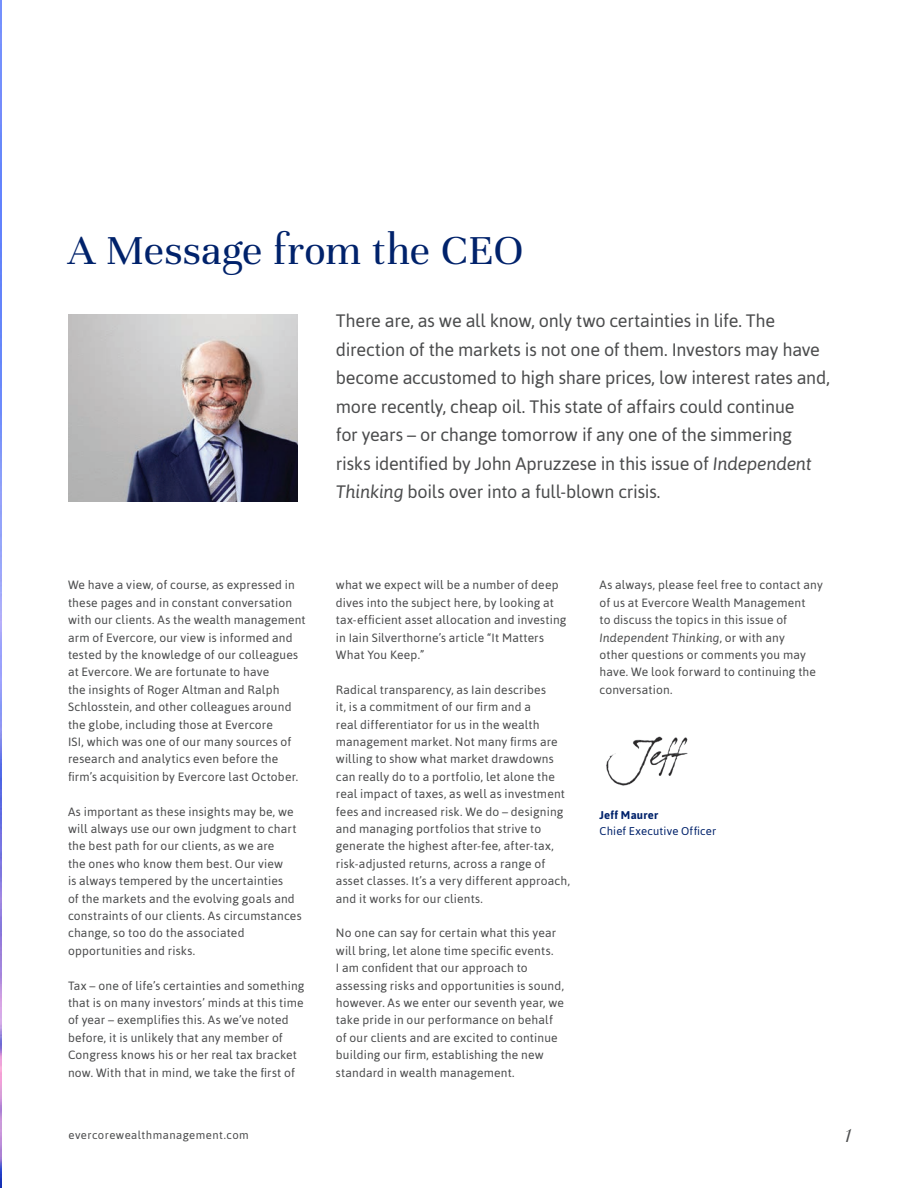
<style>
.page{position:relative;width:918px;height:1188px;background:#fff}
.page>*{position:absolute;margin:0;border:0;box-sizing:border-box;transform-origin:0 0}
.S_Heading1{font:45px "Unna";color:#00226b}
.Body{font:18px/28.5px "Asap";letter-spacing:-.015em;color:#4b4c4d}
.Page_Numbers{font:italic 18px "Playfair Display";color:#4b4c4d}
.Body-2{font:12px/17.4px "Asap";letter-spacing:.015em;color:#4b4c4d}
.Page_No_footer{font:11.25px "Asap";letter-spacing:.04em;color:#4b4c4d}
.Body-3{font:11.25px "Asap";letter-spacing:.015em;color:#00226b}
.Body-4{font:700 11.25px "Asap";letter-spacing:.02em;color:#00226b}
.s1{font-style:italic}
</style>
<div class="page">
<img style="left:0;top:0;width:1px;height:1188px">
<img style="left:68px;top:315px;width:230px;height:187px">
<img style="left:606px;top:736px;width:82px;height:50px">
<p class="S_Heading1" style="left:68px;top:225px;width:457px">A Message from the CEO</p>
<p class="Body" style="left:336px;top:306px;width:496px">There are, as we all know, only two certainties in life. The direction of the markets is not one of them. Investors may have become accustomed to high share prices, low interest rates and, more recently, cheap oil. This state of affairs could continue<br>for years – or change tomorrow if any one of the simmering risks identified by John Apruzzese in this issue of <span class="s1">Independent Thinking</span> boils over into a full-blown crisis.</p>
<p class="Body-2" style="left:68px;top:576px;width:239px">We have a view, of course, as expressed in these pages and in constant conversation with our clients. As the wealth management arm of Evercore, our view is informed and tested by the knowledge of our colleagues at Evercore. We are fortunate to have<br>the insights of Roger Altman and Ralph Schlosstein, and other colleagues around the globe, including those at Evercore<br>ISI, which was one of our many sources of research and analytics even before the firm’s acquisition by Evercore last October.</p>
<p class="Body-2" style="left:68px;top:803px;width:235px">As important as these insights may be, we will always use our own judgment to chart the best path for our clients, as we are<br>the ones who know them best. Our view<br>is always tempered by the uncertainties<br>of the markets and the evolving goals and constraints of our clients. As circumstances change, so too do the associated opportunities and risks.</p>
<p class="Body-2" style="left:68px;top:977px;width:238px">Tax – one of life’s certainties and something that is on many investors’ minds at this time of year – exemplifies this. As we’ve noted before, it is unlikely that any member of Congress knows his or her real tax bracket now. With that in mind, we take the first of</p>
<p class="Page_No_footer" style="left:68px;top:1128px;width:182px">evercorewealthmanagement.com</p>
<p class="Body-2" style="left:336px;top:576px;width:232px">what we expect will be a number of deep dives into the subject here, by looking at tax-efficient asset allocation and investing in Iain Silverthorne’s article “It Matters What You Keep.”</p>
<p class="Body-2" style="left:336px;top:681px;width:236px">Radical transparency, as Iain describes<br>it, is a commitment of our firm and a<br>real differentiator for us in the wealth management market. Not many firms are willing to show what market drawdowns can really do to a portfolio, let alone the real impact of taxes, as well as investment fees and increased risk. We do – designing and managing portfolios that strive to generate the highest after-fee, after-tax, risk-adjusted returns, across a range of asset classes. It’s a very different approach, and it works for our clients.</p>
<p class="Body-2" style="left:336px;top:924px;width:222px">No one can say for certain what this year will bring, let alone time specific events.</p>
<p class="Body-2" style="left:336px;top:959px;width:230px">I am confident that our approach to assessing risks and opportunities is sound, however. As we enter our seventh year, we take pride in our performance on behalf of our clients and are excited to continue building our firm, establishing the new standard in wealth management.</p>
<p class="Body-2" style="left:600px;top:576px;width:225px">As always, please feel free to contact any of us at Evercore Wealth Management<br>to discuss the topics in this issue of <span class="s1">Independent Thinking</span>, or with any<br>other questions or comments you may have. We look forward to continuing the conversation.</p>
<p class="Body-4" style="left:600px;top:808px;width:60px">Jeff Maurer</p>
<p class="Body-3" style="left:600px;top:825px;width:118px">Chief Executive Officer</p>
<p class="Page_Numbers" style="left:845px;top:1123px;width:8px">1</p>
</div>
